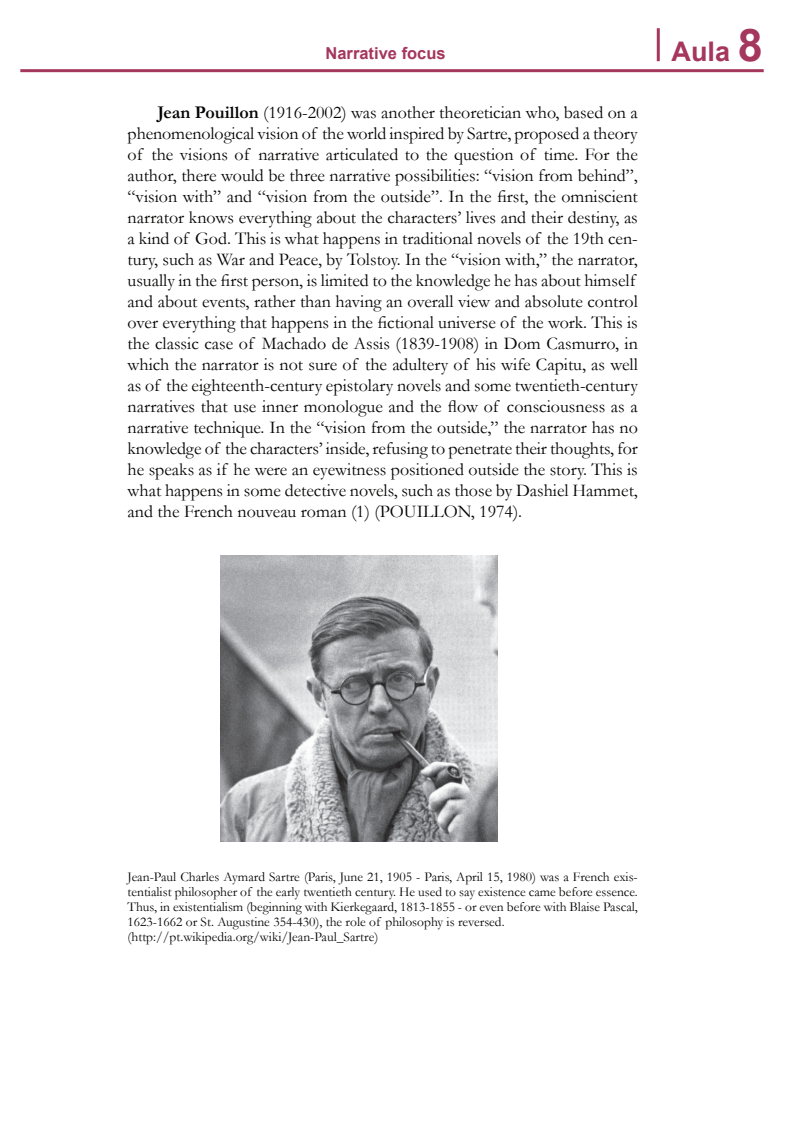
<style>
.page{position:relative;width:808px;height:1127px;background:#fff}
.page>*{position:absolute;margin:0;border:0;box-sizing:border-box;transform-origin:0 0}
.t1{font:700 27px "Arial";color:#a5365d}
.t2{font:18px/21px "Garamond";color:#040503}
.t3{font:700 16.5px "Arial";color:#a5365d}
.t4{font:13.5px/15px "Garamond";color:#040503}
.s1{font-weight:700}
.s2{font-size:45px}
</style>
<div class="page">
<hr style="left:657px;top:28px;width:3px;height:33px;background:#a5365d">
<hr style="left:20px;top:69px;width:744px;height:3px;background:#a5365d">
<img style="left:220px;top:555px;width:277px;height:286px">
<p class="t3" style="left:326px;top:41px;width:122px">Narrative focus</p>
<p class="t2" style="left:128px;top:101px;width:512px;text-indent:30px"><span class="s1">Jean Pouillon</span> (1916-2002) was another theoretician who, based on a phenomenological vision of the world inspired by Sartre, proposed a theory of the visions of narrative articulated to the question of time. For the author, there would be three narrative possibilities: “vision from behind”, “vision with” and “vision from the outside”. In the first, the omniscient narrator knows everything about the characters’ lives and their destiny, as a kind of God. This is what happens in traditional novels of the 19th cen&shy;tury, such as War and Peace, by Tolstoy. In the “vision with,” the narrator, usually in the first person, is limited to the knowledge he has about himself and about events, rather than having an overall view and absolute control over everything that happens in the fictional universe of the work. This is the classic case of Machado de Assis (1839-1908) in Dom Casmurro, in which the narrator is not sure of the adultery of his wife Capitu, as well as of the eighteenth-century epistolary novels and some twentieth-century narratives that use inner monologue and the flow of consciousness as a narrative technique. In the “vision from the outside,” the narrator has no knowledge of the characters’ inside, refusing to penetrate their thoughts, for he speaks as if he were an eyewitness positioned outside the story. This is what happens in some detective novels, such as those by Dashiel Hammet, and the French nouveau roman (1) (POUILLON, 1974).</p>
<h1 class="t1" style="left:671px;top:32px;width:93px">Aula <span class="s2">8</span></h1>
<p class="t4" style="left:128px;top:868px;width:512px">Jean-Paul Charles Aymard Sartre (Paris, June 21, 1905 - Paris, April 15, 1980) was a French exis&shy;tentialist philosopher of the early twentieth century. He used to say existence came before essence.<br>Thus, in existentialism (beginning with Kierkegaard, 1813-1855 - or even before with Blaise Pascal, 1623-1662 or St. Augustine 354-430), the role of philosophy is reversed. (http://pt.wikipedia.org/wiki/Jean-Paul_Sartre)</p>
</div>
